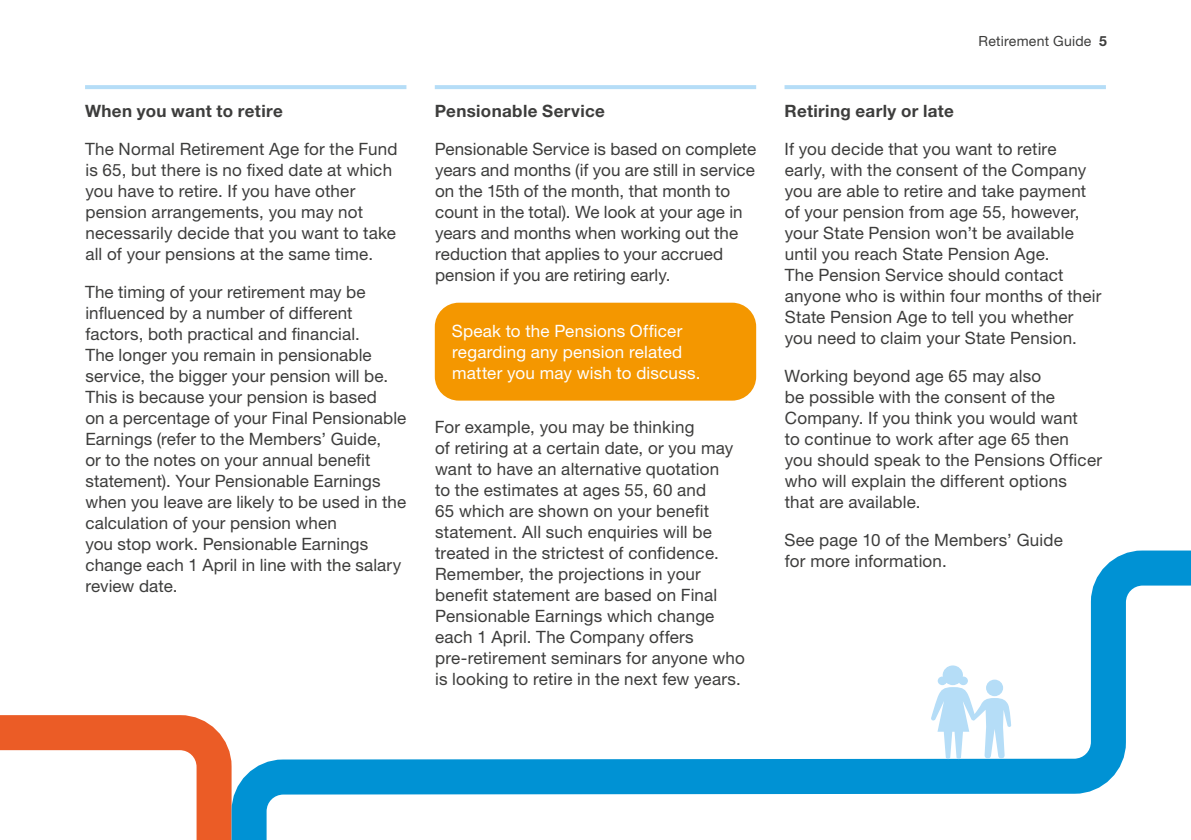
<style>
.page{position:relative;width:1191px;height:840px;background:#fff}
.page>*{position:absolute;margin:0;border:0;box-sizing:border-box;transform-origin:0 0}
.t1{font:17px/21px "Helvetica Neue LT Std";letter-spacing:.01em;color:#3d3d3c}
.t2{font:17px/21px "Helvetica Neue LT Std";letter-spacing:.01em;color:#fff}
.t3{font:700 17px "Helvetica Neue LT Std";letter-spacing:.02em;color:#3d3d3c}
.t4{font:14px "Helvetica Neue LT Std";letter-spacing:.015em;color:#3d3d3c}
.s1{font-weight:700}
</style>
<div class="page">
<svg style="left:0;top:715px;width:214px;height:124px"></svg>
<div style="left:435px;top:302px;width:321px;height:98px;background:#f49700;border-radius:24px"></div>
<hr style="left:85px;top:85px;width:321px;height:4px;background:#b5ddf7">
<hr style="left:435px;top:85px;width:321px;height:4px;background:#b5ddf7">
<hr style="left:784px;top:85px;width:322px;height:4px;background:#b5ddf7">
<svg style="left:214px;top:550px;width:977px;height:289px"></svg>
<svg style="left:930px;top:665px;width:81px;height:93px"></svg>
<p class="t3" style="left:85px;top:100px;width:199px">When you want to retire</p>
<p class="t1" style="left:85px;top:138px;width:314px">The Normal Retirement Age for the Fund is 65, but there is no fixed date at which you have to retire. If you have other pension arrangements, you may not necessarily decide that you want to take all of your pensions at the same time.</p>
<p class="t1" style="left:85px;top:281px;width:323px">The timing of your retirement may be influenced by a number of different factors, both practical and financial.<br>The longer you remain in pensionable service, the bigger your pension will be.<br>This is because your pension is based<br>on a percentage of your Final Pensionable Earnings (refer to the Members’ Guide,<br>or to the notes on your annual benefit statement). Your Pensionable Earnings when you leave are likely to be used in the calculation of your pension when<br>you stop work. Pensionable Earnings change each 1 April in line with the salary review date.</p>
<p class="t3" style="left:435px;top:100px;width:172px">Pensionable Service</p>
<p class="t1" style="left:435px;top:138px;width:323px">Pensionable Service is based on complete years and months (if you are still in service on the 15th of the month, that month to count in the total). We look at your age in years and months when working out the reduction that applies to your accrued pension if you are retiring early.</p>
<p class="t2" style="left:452px;top:320px;width:250px">Speak to the Pensions Officer regarding any pension related matter you may wish to discuss.</p>
<p class="t1" style="left:435px;top:416px;width:311px">For example, you may be thinking<br>of retiring at a certain date, or you may want to have an alternative quotation<br>to the estimates at ages 55, 60 and<br>65 which are shown on your benefit statement. All such enquiries will be treated in the strictest of confidence.<br>Remember, the projections in your benefit statement are based on Final Pensionable Earnings which change each 1 April. The Company offers pre-retirement seminars for anyone who is looking to retire in the next few years.</p>
<p class="t4" style="left:978px;top:33px;width:130px">Retirement Guide <span class="s1">5</span></p>
<p class="t3" style="left:784px;top:100px;width:171px">Retiring early or late</p>
<p class="t1" style="left:784px;top:138px;width:318px">If you decide that you want to retire early, with the consent of the Company you are able to retire and take payment of your pension from age 55, however, your State Pension won’t be available until you reach State Pension Age.<br>The Pension Service should contact anyone who is within four months of their State Pension Age to tell you whether you need to claim your State Pension.</p>
<p class="t1" style="left:784px;top:365px;width:319px">Working beyond age 65 may also<br>be possible with the consent of the Company. If you think you would want<br>to continue to work after age 65 then<br>you should speak to the Pensions Officer who will explain the different options<br>that are available.</p>
<p class="t1" style="left:784px;top:529px;width:280px">See page 10 of the Members’ Guide for more information.</p>
</div>
